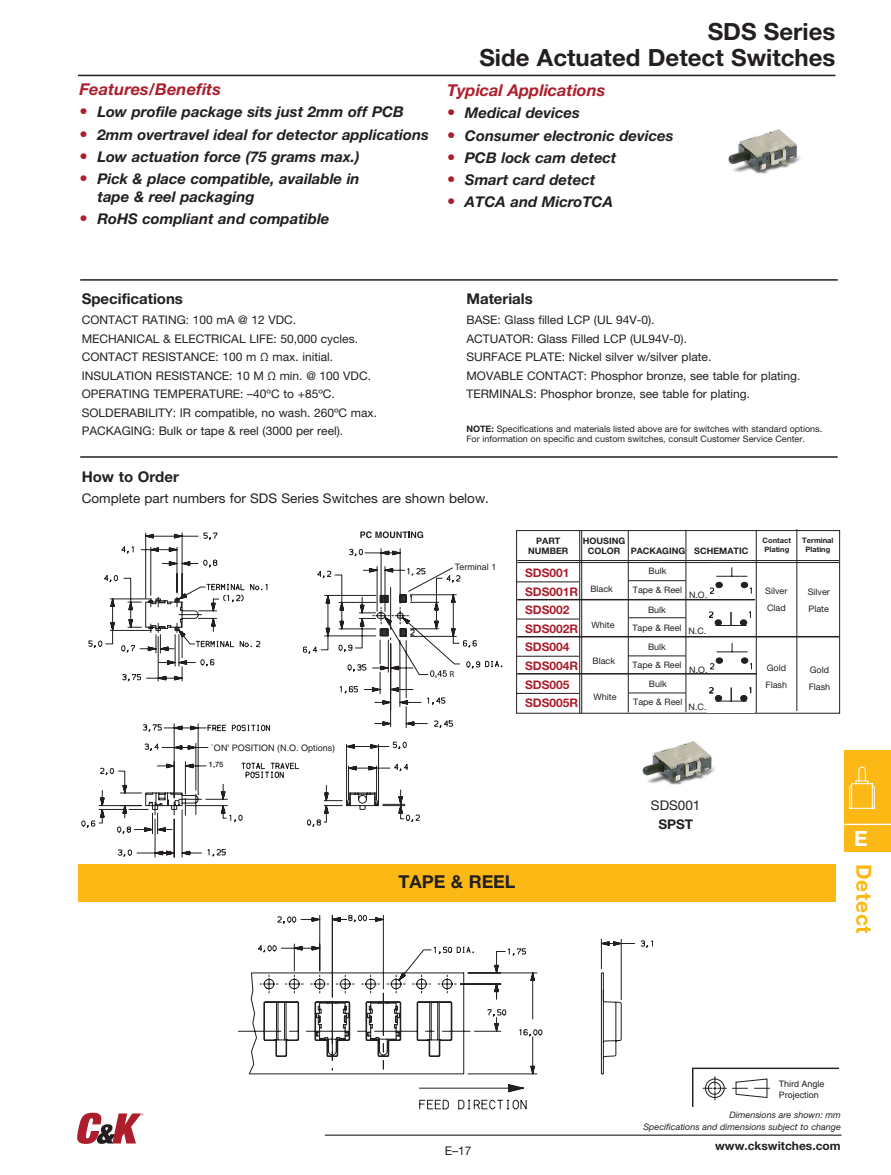
<style>
.page{position:relative;width:891px;height:1175px;background:#fff}
.page>*{position:absolute;margin:0;border:0;box-sizing:border-box;transform-origin:0 0}
.t1{font:700 23.7px/25.2px "Helvetica Neue LT Std";color:#231f20;text-align:right}
.t2{font:700 21px "Helvetica Neue";letter-spacing:.03em;color:#fcb814}
.t3{font:700 21px "Helvetica Neue";color:#fff}
.t4{font:700 17.85px "Helvetica Neue LT Std";color:#231f20}
.t5{font:italic 700 16.35px "Helvetica Neue LT Std";color:#ac1e2c}
.t6{font:italic 700 14.85px/17.9px "Helvetica Neue LT Std";color:#231f20}
.t7{font:700 14.85px "Helvetica Neue LT Std";color:#231f20}
.t8{font:13.35px "Helvetica Neue LT Std";color:#231f20}
.t9{font:700 13.35px "Helvetica Neue LT Std";color:#231f20}
.t10{font:12px "Helvetica Neue LT Std";color:#231f20}
.t11{font:11.85px/18.6px "Helvetica Neue LT Std";color:#231f20}
.t12{font:700 11.85px/18.6px "Helvetica Neue LT Std";color:#ac1e2c}
.t13{font:700 11.85px "Helvetica Neue LT Std";color:#231f20}
.t14{font:9px/16.5px "Helvetica Neue LT Std";color:#231f20}
.t15{font:8.85px/18.6px "Helvetica Neue LT Std";color:#231f20}
.t16{font:italic 8.85px/11.9px "Helvetica Neue LT Std";color:#231f20;text-align:right}
.t17{font:8.85px/10.6px "Helvetica";color:#231f20}
.t18{font:700 8.85px/10.4px "Helvetica Neue LT Std";color:#231f20;text-align:center}
.t19{font:8.85px "Myriad";color:#231f20}
.t20{font:700 7.5px/9px "Helvetica Neue LT Std";color:#231f20;text-align:center}
.t21{font:700 7.35px/8.9px "Helvetica Neue LT Std";color:#231f20}
.t22{font:500 7.35px "Helvetica Neue";color:#231f20}
.s1{font-size:16.35px;color:#ac1e2c}
.s2{font-weight:700}
</style>
<div class="page">
<div style="left:844px;top:750px;width:47px;height:102px;background:#fcb814"></div>
<hr style="left:845px;top:823px;width:46px;height:2px;background:#fff">
<svg style="left:849px;top:766px;width:26px;height:43px"></svg>
<hr style="left:325px;top:1134px;width:517px;height:1px;background:#57585a">
<svg style="left:77px;top:1112px;width:67px;height:31px"></svg>
<hr style="left:78px;top:75px;width:758px;height:1px;background:#231f20">
<svg style="left:692px;top:1067px;width:147px;height:39px"></svg>
<img style="left:642px;top:741px;width:74px;height:44px">
<img style="left:728px;top:129px;width:73px;height:45px">
<hr style="left:80px;top:456px;width:758px;height:2px;background:#231f20">
<svg style="left:81px;top:532px;width:339px;height:325px"></svg>
<div style="left:296px;top:527px;width:213px;height:207px;background:#fff"></div>
<svg style="left:360px;top:531px;width:63px;height:7px"></svg>
<svg style="left:303px;top:548px;width:199px;height:180px"></svg>
<svg style="left:238px;top:915px;width:415px;height:194px"></svg>
<div style="left:516px;top:530px;width:324px;height:183px;border:1px solid #231f20"></div>
<hr style="left:516px;top:581px;width:63px;height:1px;background:#231f20">
<hr style="left:516px;top:618px;width:63px;height:1px;background:#231f20">
<hr style="left:516px;top:656px;width:63px;height:1px;background:#231f20">
<hr style="left:516px;top:693px;width:63px;height:1px;background:#231f20">
<hr style="left:517px;top:560px;width:322px;height:1px;background:#231f20">
<hr style="left:517px;top:562px;width:322px;height:1px;background:#231f20">
<hr style="left:579px;top:531px;width:1px;height:182px;background:#231f20">
<hr style="left:581px;top:531px;width:1px;height:182px;background:#231f20">
<hr style="left:628px;top:530px;width:1px;height:182px;background:#231f20">
<hr style="left:756px;top:530px;width:1px;height:183px;background:#231f20">
<hr style="left:686px;top:530px;width:1px;height:182px;background:#231f20">
<hr style="left:517px;top:599px;width:238px;height:1px;background:#231f20">
<hr style="left:517px;top:636px;width:322px;height:1px;background:#231f20">
<hr style="left:517px;top:673px;width:240px;height:1px;background:#231f20">
<svg style="left:710px;top:567px;width:42px;height:26px"></svg>
<svg style="left:709px;top:611px;width:42px;height:15px"></svg>
<svg style="left:710px;top:643px;width:42px;height:26px"></svg>
<div style="left:707px;top:676px;width:47px;height:36px;background:#fff"></div>
<svg style="left:709px;top:687px;width:42px;height:14px"></svg>
<hr style="left:628px;top:580px;width:58px;height:1px;background:#231f20">
<hr style="left:628px;top:617px;width:58px;height:1px;background:#231f20">
<hr style="left:628px;top:655px;width:58px;height:1px;background:#231f20">
<hr style="left:628px;top:692px;width:58px;height:1px;background:#231f20">
<hr style="left:80px;top:279px;width:758px;height:2px;background:#231f20">
<div style="left:78px;top:864px;width:758px;height:37px;background:#fcb814"></div>
<hr style="left:796px;top:529px;width:1px;height:182px;background:#231f20">
<h3 class="t5" style="left:80px;top:79px;width:143px">Features/Benefits</h3>
<p class="t6" style="left:80px;top:103px;width:326px"><span class="s1">•</span> Low profile package sits just 2mm off PCB</p>
<p class="t6" style="left:80px;top:125px;width:351px"><span class="s1">•</span> 2mm overtravel ideal for detector applications</p>
<p class="t6" style="left:80px;top:147px;width:282px"><span class="s1">•</span> Low actuation force (75 grams max.)</p>
<p class="t6" style="left:98px;top:170px;width:264px;text-indent:-18px"><span class="s1">•</span> Pick &amp; place compatible, available in tape &amp; reel packaging</p>
<p class="t6" style="left:80px;top:210px;width:252px"><span class="s1">•</span> RoHS compliant and compatible</p>
<h1 class="t1" style="left:479px;top:19px;width:358px">SDS Series<br>Side Actuated Detect Switches</h1>
<h3 class="t5" style="left:447px;top:80px;width:160px">Typical Applications</h3>
<p class="t6" style="left:447px;top:104px;width:134px"><span class="s1">•</span> Medical devices</p>
<p class="t6" style="left:447px;top:126px;width:228px"><span class="s1">•</span> Consumer electronic devices</p>
<p class="t6" style="left:447px;top:148px;width:171px"><span class="s1">•</span> PCB lock cam detect</p>
<p class="t6" style="left:447px;top:170px;width:150px"><span class="s1">•</span> Smart card detect</p>
<p class="t6" style="left:447px;top:193px;width:168px"><span class="s1">•</span> ATCA and MicroTCA</p>
<p class="t7" style="left:82px;top:289px;width:103px">Specifications</p>
<p class="t11" style="left:82px;top:310px;width:297px">CONTACT RATING: 100 mA @ 12 VDC.<br>MECHANICAL &amp; ELECTRICAL LIFE: 50,000 cycles.<br>CONTACT RESISTANCE: 100 m Ω max. initial.<br>INSULATION RESISTANCE: 10 M Ω min. @ 100 VDC.<br>OPERATING TEMPERATURE: –40ºC to +85ºC.<br>SOLDERABILITY: IR compatible, no wash. 260ºC max.<br>PACKAGING: Bulk or tape &amp; reel (3000 per reel).</p>
<p class="t7" style="left:466px;top:289px;width:68px">Materials</p>
<p class="t11" style="left:466px;top:310px;width:336px">BASE: Glass filled LCP (UL 94V-0).<br>ACTUATOR: Glass Filled LCP (UL94V-0).<br>SURFACE PLATE: Nickel silver w/silver plate.<br>MOVABLE CONTACT: Phosphor bronze, see table for plating.<br>TERMINALS: Phosphor bronze, see table for plating.</p>
<p class="t15" style="left:466px;top:423px;width:357px;line-height:10.4px"><span class="s2">NOTE:</span> Specifications and materials listed above are for switches with standard options.<br>For information on specific and custom switches, consult Customer Service Center.</p>
<p class="t7" style="left:82px;top:468px;width:99px">How to Order</p>
<p class="t8" style="left:82px;top:490px;width:409px">Complete part numbers for SDS Series Switches are shown below.</p>
<p class="t17" style="left:455px;top:561px;width:43px">Terminal 1</p>
<p class="t17" style="left:211px;top:742px;width:126px">`ON' POSITION (N.O. Options)</p>
<p class="t22" style="left:209px;top:759px;width:16px">1,75</p>
<p class="t19" style="left:450px;top:670px;width:6px">R</p>
<p class="t18" style="left:588px;top:535px;width:162px;text-align:left;text-indent:-5px">HOUSING<br>COLOR PACKAGING SCHEMATIC</p>
<p class="t15" style="left:590px;top:579px;width:24px">Black</p>
<p class="t15" style="left:592px;top:615px;width:24px">White</p>
<p class="t15" style="left:593px;top:651px;width:24px">Black</p>
<p class="t18" style="left:528px;top:535px;width:42px">PART<br>NUMBER</p>
<p class="t21" style="left:763px;top:536px;width:30px">Contact<br>Plating</p>
<p class="t20" style="left:802px;top:535px;width:33px">Terminal<br>Plating</p>
<p class="t15" style="left:633px;top:561px;width:51px;text-align:center">Bulk<br>Tape &amp; Reel</p>
<p class="t15" style="left:632px;top:600px;width:52px;text-align:center">Bulk<br>Tape &amp; Reel<br>Bulk<br>Tape &amp; Reel<br>Bulk<br>Tape &amp; Reel</p>
<p class="t12" style="left:525px;top:563px;width:55px">SDS001<br>SDS001R<br>SDS002<br>SDS002R<br>SDS004<br>SDS004R<br>SDS005<br>SDS005R</p>
<p class="t15" style="left:765px;top:583px;width:24px;line-height:16.4px">Silver<br>Clad</p>
<p class="t14" style="left:808px;top:583px;width:24px">Silver<br>Plate</p>
<p class="t15" style="left:689px;top:585px;width:20px">N.O.</p>
<p class="t15" style="left:688px;top:621px;width:19px">N.C.</p>
<p class="t15" style="left:689px;top:661px;width:20px">N.O.</p>
<p class="t15" style="left:689px;top:697px;width:19px">N.C.</p>
<p class="t15" style="left:766px;top:660px;width:23px;line-height:16.4px">Gold<br>Flash</p>
<p class="t14" style="left:809px;top:662px;width:23px">Gold<br>Flash</p>
<p class="t15" style="left:594px;top:687px;width:24px">White</p>
<p class="t8" style="left:651px;top:797px;width:51px">SDS001</p>
<p class="t9" style="left:658px;top:815px;width:36px">SPST</p>
<h3 class="t4" style="left:398px;top:870px;width:119px">TAPE &amp; REEL</h3>
<h2 class="t3" style="left:854px;top:825px;width:15px">E</h2>
<h2 class="t2" style="left:877px;top:864px;width:71px;rotate:90deg">Detect</h2>
<p class="t10" style="left:445px;top:1143px;width:28px">E–17</p>
<p class="t17" style="left:779px;top:1078px;width:47px">Third Angle<br>Projection</p>
<p class="t16" style="left:643px;top:1108px;width:199px">Dimensions are shown: mm<br>Specifications and dimensions subject to change</p>
<p class="t13" style="left:715px;top:1138px;width:127px">www.ckswitches.com</p>
</div>
